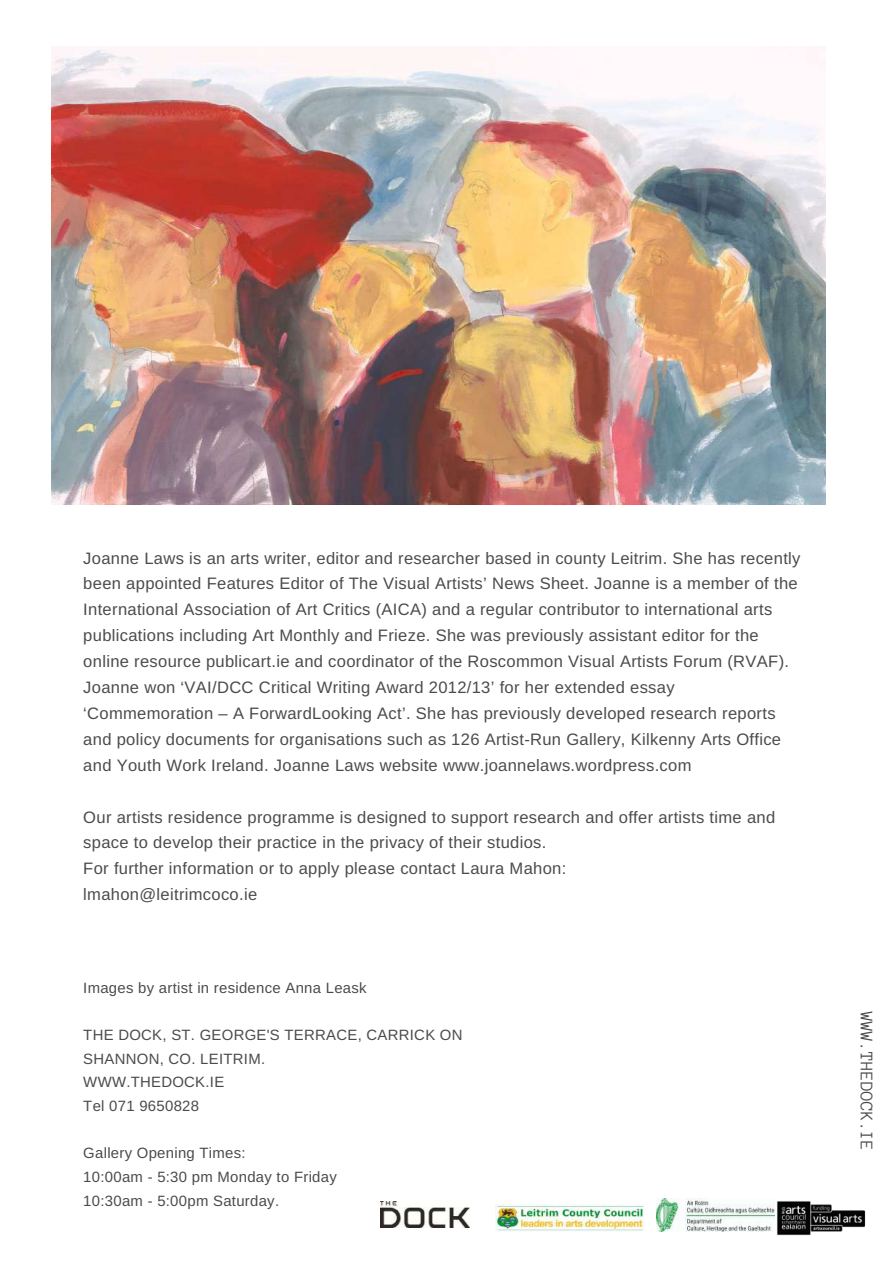
<style>
.page{position:relative;width:893px;height:1263px;background:#fff}
.page>*{position:absolute;margin:0;border:0;box-sizing:border-box;transform-origin:0 0}
.t1{font:18.15px "Anonymous Pro";color:#4b4b4b}
.t2{font:16.5px/26px "Arimo";letter-spacing:.02em;color:#4b4b4b}
.t3{font:14.85px/23.7px "Arimo";letter-spacing:.02em;color:#4b4b4b}
</style>
<div class="page">
<img style="left:495px;top:1205px;width:149px;height:27px">
<img style="left:777px;top:1201px;width:89px;height:35px">
<img style="left:381px;top:1201px;width:89px;height:26px">
<img style="left:52px;top:46px;width:773px;height:458px">
<img style="left:656px;top:1198px;width:119px;height:34px">
<p class="t2" style="left:83px;top:545px;width:719px">Joanne Laws is an arts writer, editor and researcher based in county Leitrim. She has recently been appointed Features Editor of The Visual Artists’ News Sheet. Joanne is a member of the International Association of Art Critics (AICA) and a regular contributor to international arts publications including Art Monthly and Frieze. She was previously assistant editor for the online resource publicart.ie and coordinator of the Roscommon Visual Artists Forum (RVAF).<br>Joanne won ‘VAI/DCC Critical Writing Award 2012/13’ for her extended essay ‘Commemoration – A ForwardLooking Act’. She has previously developed research reports and policy documents for organisations such as 126 Artist-Run Gallery, Kilkenny Arts Office and Youth Work Ireland. Joanne Laws website www.joannelaws.wordpress.com</p>
<p class="t2" style="left:83px;top:804px;width:693px">Our artists residence programme is designed to support research and offer artists time and space to develop their practice in the privacy of their studios.<br>For further information or to apply please contact Laura Mahon:<br>lmahon@leitrimcoco.ie</p>
<p class="t3" style="left:83px;top:976px;width:285px">Images by artist in residence Anna Leask</p>
<p class="t3" style="left:83px;top:1023px;width:381px">THE DOCK, ST. GEORGE'S TERRACE, CARRICK ON<br>SHANNON, CO. LEITRIM.<br>WWW.THEDOCK.IE<br>Tel 071 9650828</p>
<p class="t3" style="left:83px;top:1141px;width:255px">Gallery Opening Times:<br>10:00am - 5:30 pm Monday to Friday<br>10:30am - 5:00pm Saturday.</p>
<p class="t1" style="left:875px;top:1012px;width:140px;rotate:90deg">WWW.THEDOCK.IE</p>
</div>
